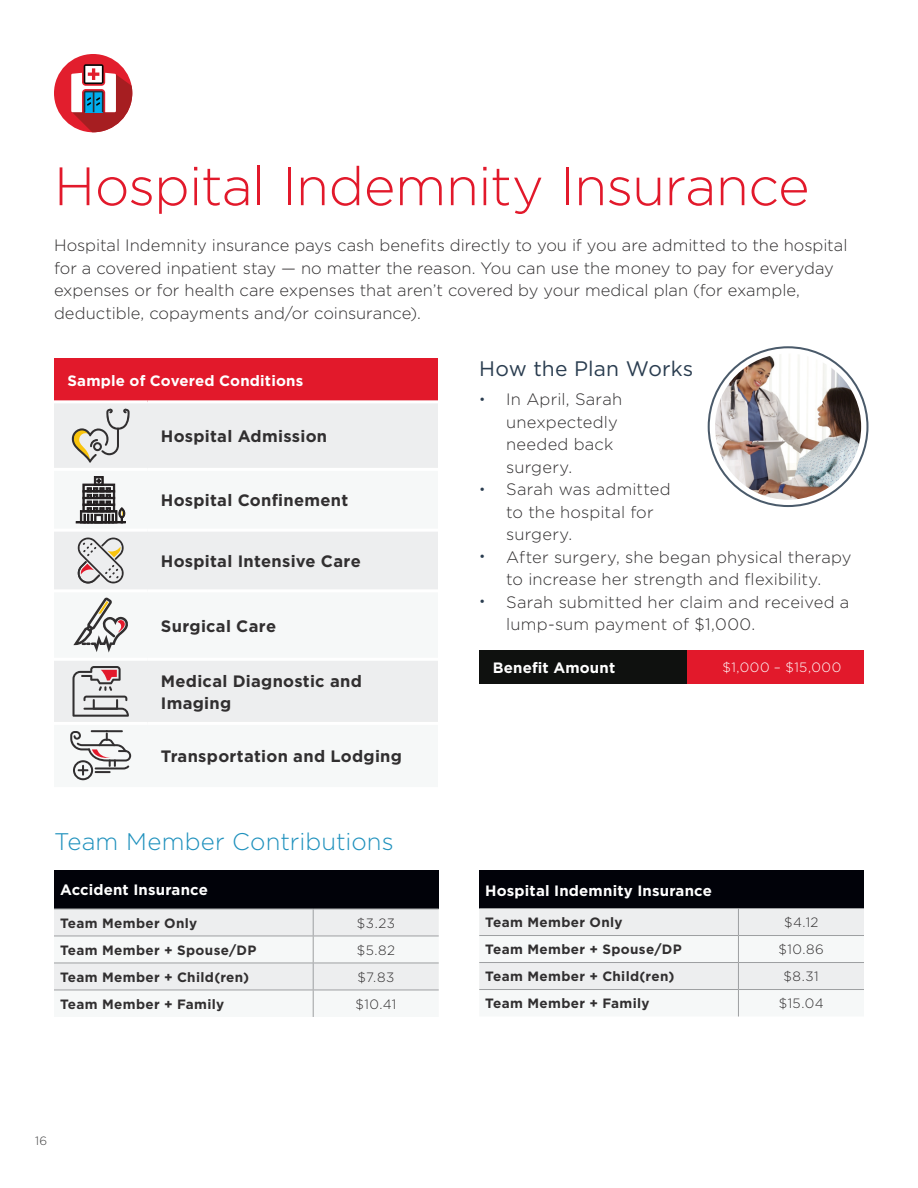
<style>
.page{position:relative;width:918px;height:1188px;background:#fff}
.page>*{position:absolute;margin:0;border:0;box-sizing:border-box;transform-origin:0 0}
.t1{font:300 54px "Gotham";letter-spacing:-.015em;color:#e2192b}
.t2{font:300 24px "Gotham";letter-spacing:.01em;color:#1f91bd}
.t3{font:21px "Gotham";letter-spacing:.005em;color:#2a3d50}
.t4{font:300 16.5px/22.5px "Gotham";letter-spacing:.005em;color:#312f30}
.t5{font:700 16.5px/22.5px "Gotham";letter-spacing:.02em;color:#312f30}
.t6{font:700 15px "Gotham";letter-spacing:.01em;color:#fff}
.t7{font:700 13.5px "Gotham";letter-spacing:.025em;color:#312f30}
.t8{font:300 13.5px "Gotham";letter-spacing:.035em;color:#312f30}
.t9{font:300 13.5px "Gotham";letter-spacing:.04em;color:#fff}
.t10{font:300 12px "Gotham";color:#3e3e3f}
.s1{font-size:13.5px;color:#2a3d50}
</style>
<div class="page">
<div style="left:54px;top:54px;width:78px;height:78px;background:#e21e2d;border-radius:50%"></div>
<svg style="left:71px;top:54px;width:61px;height:78px"></svg>
<div style="left:479px;top:650px;width:208px;height:34px;background:#0f110f"></div>
<div style="left:687px;top:650px;width:176px;height:34px;background:#e2192b"></div>
<div style="left:54px;top:870px;width:385px;height:39px;background:#010209"></div>
<svg style="left:54px;top:909px;width:385px;height:108px"></svg>
<div style="left:54px;top:359px;width:384px;height:43px;background:#e2192b"></div>
<div style="left:54px;top:403px;width:384px;height:65px;background:#edeeef"></div>
<svg style="left:54px;top:510px;width:384px;height:271px;fill:#f6f8f8"></svg>
<hr style="left:147px;top:400px;width:291px;height:3px;background:#fff">
<hr style="left:147px;top:529px;width:291px;height:3px;background:#fff">
<hr style="left:147px;top:589px;width:291px;height:3px;background:#fff">
<hr style="left:147px;top:658px;width:291px;height:3px;background:#fff">
<hr style="left:147px;top:722px;width:291px;height:3px;background:#fff">
<hr style="left:54px;top:658px;width:93px;height:3px;background:#fff">
<hr style="left:54px;top:722px;width:93px;height:3px;background:#fff">
<hr style="left:54px;top:529px;width:93px;height:3px;background:#fff">
<hr style="left:54px;top:589px;width:93px;height:3px;background:#fff">
<hr style="left:54px;top:400px;width:93px;height:3px;background:#fff">
<svg style="left:71px;top:408px;width:59px;height:55px;background:#d2d0c9"></svg>
<div style="left:76px;top:521px;width:49px;height:2px;border:1px solid #231f20"></div>
<svg style="left:80px;top:476px;width:45px;height:47px"></svg>
<svg style="left:77px;top:538px;width:48px;height:45px;background:#c6c0be"></svg>
<svg style="left:73px;top:597px;width:55px;height:56px"></svg>
<svg style="left:72px;top:666px;width:57px;height:51px;background:#c0b9ba"></svg>
<svg style="left:70px;top:730px;width:61px;height:50px"></svg>
<div style="left:479px;top:870px;width:385px;height:39px;background:#010209"></div>
<hr style="left:479px;top:908px;width:259px;height:1px;background:#9d9fa1">
<hr style="left:738px;top:908px;width:126px;height:1px;background:#9d9fa1">
<svg style="left:479px;top:909px;width:385px;height:108px"></svg>
<img style="left:715px;top:354px;width:146px;height:146px;border-radius:73px">
<h1 class="t1" style="left:54px;top:152px;width:757px">Hospital Indemnity Insurance</h1>
<p class="t4" style="left:54px;top:234px;width:795px">Hospital Indemnity insurance pays cash benefits directly to you if you are admitted to the hospital for a covered inpatient stay — no matter the reason. You can use the money to pay for everyday expenses or for health care expenses that aren’t covered by your medical plan (for example, deductible, copayments and/or coinsurance).</p>
<p class="t3" style="left:479px;top:355px;width:216px">How the Plan Works</p>
<p class="t4" style="left:506px;top:388px;width:117px;text-indent:-27px"><span class="s1">•</span> In April, Sarah unexpectedly needed back surgery.</p>
<p class="t4" style="left:506px;top:478px;width:166px;text-indent:-27px"><span class="s1">•</span> Sarah was admitted to the hospital for surgery.</p>
<p class="t4" style="left:479px;top:545px;width:374px;text-align:center"><span class="s1">•</span> After surgery, she began physical therapy to increase her strength and flexibility.</p>
<p class="t4" style="left:506px;top:590px;width:345px;text-indent:-27px"><span class="s1">•</span> Sarah submitted her claim and received a lump-sum payment of $1,000.</p>
<p class="t6" style="left:493px;top:657px;width:124px">Benefit Amount</p>
<p class="t9" style="left:722px;top:659px;width:120px">$1,000 – $15,000</p>
<p class="t6" style="left:68px;top:371px;width:237px">Sample of Covered Conditions</p>
<p class="t5" style="left:161px;top:425px;width:168px">Hospital Admission</p>
<p class="t5" style="left:161px;top:489px;width:189px">Hospital Confinement</p>
<p class="t5" style="left:161px;top:550px;width:201px">Hospital Intensive Care</p>
<p class="t5" style="left:161px;top:614px;width:117px">Surgical Care</p>
<p class="t5" style="left:161px;top:670px;width:203px">Medical Diagnostic and<br>Imaging</p>
<p class="t5" style="left:161px;top:745px;width:243px">Transportation and Lodging</p>
<h2 class="t2" style="left:54px;top:826px;width:341px">Team Member Contributions</h2>
<p class="t6" style="left:60px;top:880px;width:149px">Accident Insurance</p>
<p class="t7" style="left:60px;top:914px;width:139px">Team Member Only</p>
<p class="t8" style="left:357px;top:915px;width:40px">$3.23</p>
<p class="t7" style="left:60px;top:941px;width:198px">Team Member + Spouse/DP</p>
<p class="t8" style="left:357px;top:942px;width:40px">$5.82</p>
<p class="t7" style="left:60px;top:968px;width:191px">Team Member + Child(ren)</p>
<p class="t8" style="left:358px;top:969px;width:38px">$7.83</p>
<p class="t7" style="left:60px;top:995px;width:166px">Team Member + Family</p>
<p class="t8" style="left:356px;top:996px;width:42px">$10.41</p>
<p class="t6" style="left:485px;top:880px;width:228px">Hospital Indemnity Insurance</p>
<p class="t7" style="left:485px;top:914px;width:139px">Team Member Only</p>
<p class="t8" style="left:784px;top:914px;width:36px">$4.12</p>
<p class="t7" style="left:485px;top:941px;width:198px">Team Member + Spouse/DP</p>
<p class="t8" style="left:779px;top:941px;width:47px">$10.86</p>
<p class="t7" style="left:485px;top:968px;width:191px">Team Member + Child(ren)</p>
<p class="t8" style="left:784px;top:968px;width:37px">$8.31</p>
<p class="t7" style="left:485px;top:995px;width:166px">Team Member + Family</p>
<p class="t8" style="left:779px;top:995px;width:47px">$15.04</p>
<p class="t10" style="left:35px;top:1133px;width:14px">16</p>
</div>
